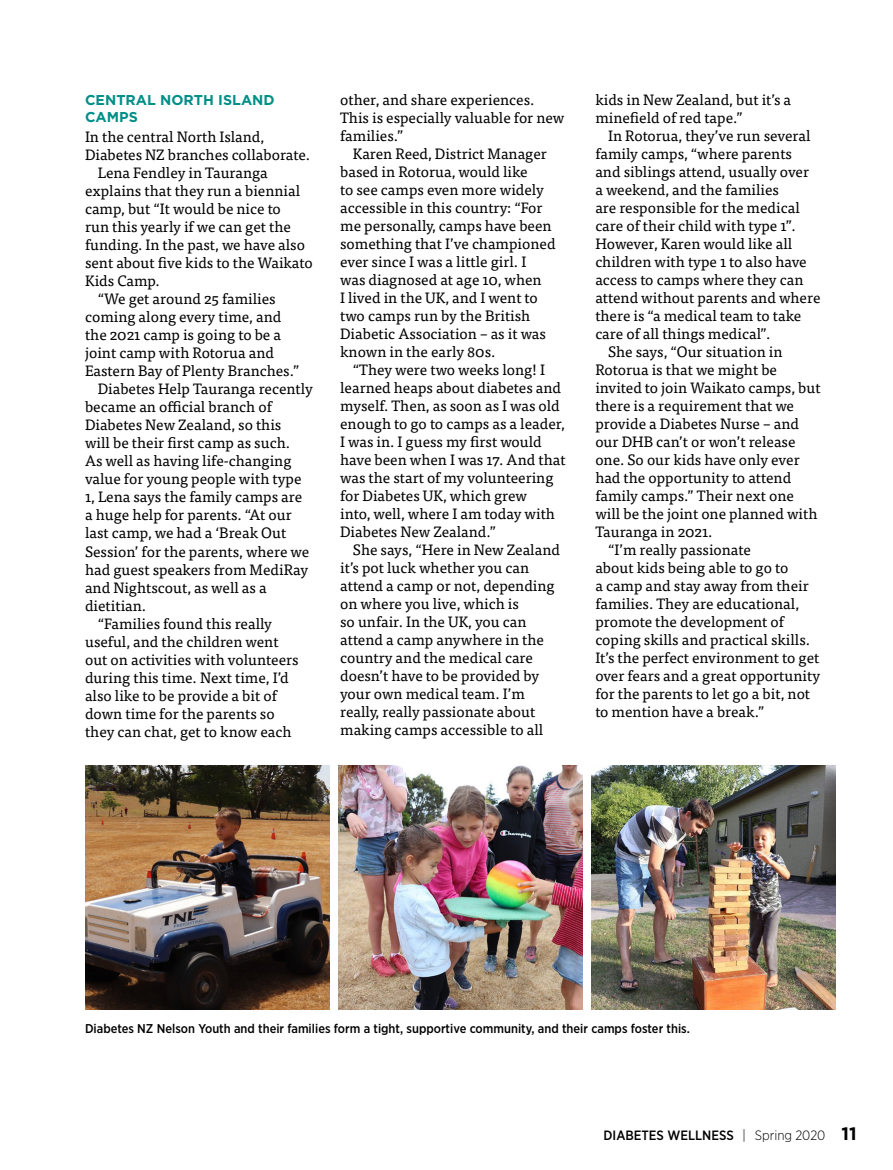
<style>
.page{position:relative;width:893px;height:1170px;background:#fff}
.page>*{position:absolute;margin:0;border:0;box-sizing:border-box;transform-origin:0 0}
.t1{font:15px/18px "Tisa Pro";color:#000}
.t2{font:700 14.25px/17.1px "Gotham";color:#008f87}
.t3{font:500 13.5px "Gotham Narrow";color:#000}
.t4{font:500 12.75px "Gotham Narrow";color:#000}
.s1{font-family:"Gotham";font-weight:700;color:#939598}
.s2{font-weight:300}
.s3{font-family:"Gotham";font-weight:700;font-size:18px}
</style>
<div class="page">
<img style="left:338px;top:765px;width:245px;height:243px">
<img style="left:591px;top:765px;width:245px;height:243px">
<img style="left:85px;top:765px;width:245px;height:243px">
<p class="t2" style="left:85px;top:91px;width:191px">CENTRAL NORTH ISLAND<br>CAMPS</p>
<p class="t1" style="left:85px;top:127px;width:181px">In the central North Island,</p>
<p class="t1" style="left:85px;top:145px;width:227px">Diabetes NZ branches collaborate.</p>
<p class="t1" style="left:98px;top:163px;width:172px">Lena Fendley in Tauranga</p>
<p class="t1" style="left:85px;top:181px;width:217px">explains that they run a biennial</p>
<p class="t1" style="left:85px;top:199px;width:197px">camp, but “It would be nice to</p>
<p class="t1" style="left:85px;top:217px;width:207px">run this yearly if we can get the</p>
<p class="t1" style="left:85px;top:235px;width:221px">funding. In the past, we have also</p>
<p class="t1" style="left:85px;top:253px;width:229px">sent about five kids to the Waikato</p>
<p class="t1" style="left:85px;top:271px;width:76px">Kids Camp.</p>
<p class="t1" style="left:98px;top:289px;width:179px">“We get around 25 families</p>
<p class="t1" style="left:85px;top:307px;width:198px">coming along every time, and</p>
<p class="t1" style="left:85px;top:325px;width:198px">the 2021 camp is going to be a</p>
<p class="t1" style="left:85px;top:343px;width:191px">joint camp with Rotorua and</p>
<p class="t1" style="left:85px;top:361px;width:216px">Eastern Bay of Plenty Branches.”</p>
<p class="t1" style="left:98px;top:379px;width:216px">Diabetes Help Tauranga recently</p>
<p class="t1" style="left:85px;top:397px;width:188px">became an official branch of</p>
<p class="t1" style="left:85px;top:415px;width:198px">Diabetes New Zealand, so this</p>
<p class="t1" style="left:85px;top:433px;width:207px">will be their first camp as such.</p>
<p class="t1" style="left:85px;top:451px;width:208px">As well as having life-changing</p>
<p class="t1" style="left:85px;top:469px;width:218px">value for young people with type</p>
<p class="t1" style="left:85px;top:487px;width:219px">1, Lena says the family camps are</p>
<p class="t1" style="left:85px;top:505px;width:208px">a huge help for parents. “At our</p>
<p class="t1" style="left:85px;top:523px;width:203px">last camp, we had a ‘Break Out</p>
<p class="t1" style="left:85px;top:541px;width:226px">Session’ for the parents, where we</p>
<p class="t1" style="left:85px;top:559px;width:225px">had guest speakers from MediRay</p>
<p class="t1" style="left:85px;top:577px;width:183px">and Nightscout, as well as a</p>
<p class="t1" style="left:85px;top:595px;width:63px">dietitian.</p>
<p class="t1" style="left:98px;top:613px;width:176px">“Families found this really</p>
<p class="t1" style="left:85px;top:631px;width:195px">useful, and the children went</p>
<p class="t1" style="left:85px;top:649px;width:215px">out on activities with volunteers</p>
<p class="t1" style="left:85px;top:667px;width:205px">during this time. Next time, I’d</p>
<p class="t1" style="left:85px;top:685px;width:193px">also like to be provide a bit of</p>
<p class="t1" style="left:85px;top:703px;width:191px">down time for the parents so</p>
<p class="t1" style="left:85px;top:721px;width:208px">they can chat, get to know each</p>
<p class="t1" style="left:340px;top:89px;width:226px">other, and share experiences.<br>This is especially valuable for new families.”</p>
<p class="t1" style="left:340px;top:143px;width:217px;text-indent:13px">Karen Reed, District Manager based in Rotorua, would like<br>to see camps even more widely accessible in this country: “For me personally, camps have been something that I’ve championed ever since I was a little girl. I<br>was diagnosed at age 10, when<br>I lived in the UK, and I went to two camps run by the British<br>Diabetic Association – as it was known in the early 80s.</p>
<p class="t1" style="left:340px;top:359px;width:227px;text-indent:13px">“They were two weeks long! I learned heaps about diabetes and myself. Then, as soon as I was old enough to go to camps as a leader,<br>I was in. I guess my first would have been when I was 17. And that was the start of my volunteering for Diabetes UK, which grew<br>into, well, where I am today with<br>Diabetes New Zealand.”</p>
<p class="t1" style="left:340px;top:539px;width:221px;text-indent:13px">She says, “Here in New Zealand it’s pot luck whether you can attend a camp or not, depending on where you live, which is<br>so unfair. In the UK, you can attend a camp anywhere in the country and the medical care doesn’t have to be provided by your own medical team. I’m really, really passionate about making camps accessible to all</p>
<p class="t1" style="left:595px;top:89px;width:197px">kids in New Zealand, but it’s a minefield of red tape.”</p>
<p class="t1" style="left:608px;top:125px;width:204px">In Rotorua, they’ve run several</p>
<p class="t1" style="left:595px;top:143px;width:198px">family camps, “where parents</p>
<p class="t1" style="left:595px;top:161px;width:215px">and siblings attend, usually over</p>
<p class="t1" style="left:595px;top:179px;width:185px">a weekend, and the families</p>
<p class="t1" style="left:595px;top:197px;width:206px">are responsible for the medical</p>
<p class="t1" style="left:595px;top:215px;width:202px">care of their child with type 1”.</p>
<p class="t1" style="left:595px;top:233px;width:198px">However, Karen would like all</p>
<p class="t1" style="left:595px;top:251px;width:213px">children with type 1 to also have</p>
<p class="t1" style="left:595px;top:269px;width:210px">access to camps where they can</p>
<p class="t1" style="left:595px;top:287px;width:227px">attend without parents and where</p>
<p class="t1" style="left:595px;top:305px;width:207px">there is “a medical team to take</p>
<p class="t1" style="left:595px;top:323px;width:177px">care of all things medical”.</p>
<p class="t1" style="left:608px;top:341px;width:176px">She says, “Our situation in</p>
<p class="t1" style="left:595px;top:359px;width:183px">Rotorua is that we might be</p>
<p class="t1" style="left:595px;top:377px;width:227px">invited to join Waikato camps, but</p>
<p class="t1" style="left:595px;top:395px;width:200px">there is a requirement that we</p>
<p class="t1" style="left:595px;top:413px;width:205px">provide a Diabetes Nurse – and</p>
<p class="t1" style="left:595px;top:431px;width:202px">our DHB can’t or won’t release</p>
<p class="t1" style="left:595px;top:449px;width:206px">one. So our kids have only ever</p>
<p class="t1" style="left:595px;top:467px;width:197px">had the opportunity to attend</p>
<p class="t1" style="left:595px;top:485px;width:200px">family camps.” Their next one</p>
<p class="t1" style="left:595px;top:503px;width:224px">will be the joint one planned with</p>
<p class="t1" style="left:595px;top:521px;width:119px">Tauranga in 2021.</p>
<p class="t1" style="left:608px;top:539px;width:144px">“I’m really passionate</p>
<p class="t1" style="left:595px;top:557px;width:195px">about kids being able to go to</p>
<p class="t1" style="left:595px;top:575px;width:215px">a camp and stay away from their</p>
<p class="t1" style="left:595px;top:593px;width:205px">families. They are educational,</p>
<p class="t1" style="left:595px;top:611px;width:190px">promote the development of</p>
<p class="t1" style="left:595px;top:629px;width:216px">coping skills and practical skills.</p>
<p class="t1" style="left:595px;top:647px;width:226px">It’s the perfect environment to get</p>
<p class="t1" style="left:595px;top:665px;width:226px">over fears and a great opportunity</p>
<p class="t1" style="left:595px;top:683px;width:216px">for the parents to let go a bit, not</p>
<p class="t1" style="left:595px;top:701px;width:171px">to mention have a break.”</p>
<p class="t4" style="left:85px;top:1020px;width:606px">Diabetes NZ Nelson Youth and their families form a tight, supportive community, and their camps foster this.</p>
<p class="t3" style="left:603px;top:1126px;width:255px">DIABETES WELLNESS <span class="s1">|</span> <span class="s2">Spring 2020</span> <span class="s3">11</span></p>
</div>
